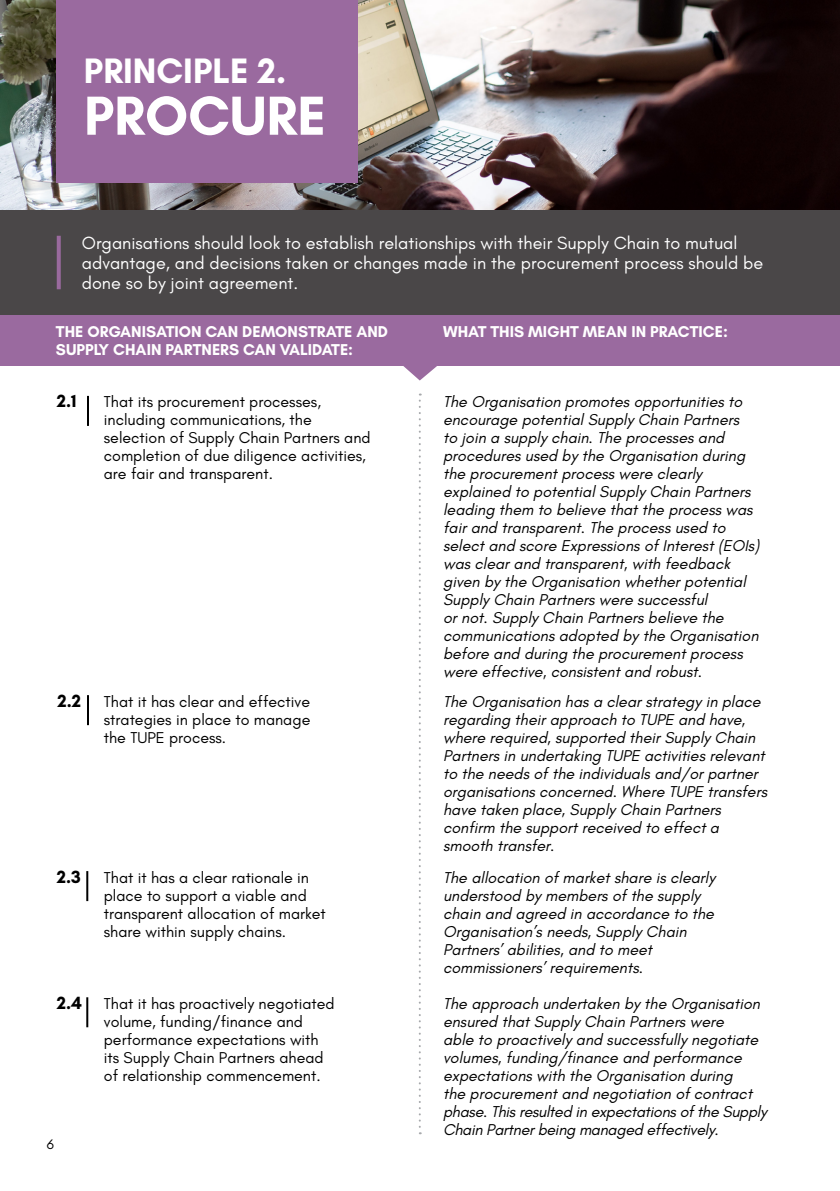
<style>
.page{position:relative;width:840px;height:1191px;background:#fff}
.page>*{position:absolute;margin:0;border:0;box-sizing:border-box;transform-origin:0 0}
.t1{font:700 56px "Glacial Indifference";color:#fff}
.t2{font:700 36px "Glacial Indifference";color:#fff}
.t3{font:18px/20px "Glacial Indifference";color:#fff}
.t4{font:700 18px "Glacial Indifference";color:#000}
.t5{font:italic 16px/18px "Glacial Indifference";color:#000}
.t6{font:16px/18px "Glacial Indifference";color:#000}
.t7{font:700 16px/18px "Glacial Indifference";color:#fff}
.t8{font:14px "Glacial Indifference";color:#000}
</style>
<div class="page">
<img style="left:0;top:0;width:839px;height:210px">
<div style="left:0;top:314px;width:839px;height:51px;background:#9a6a9f"></div>
<div style="left:57px;top:0;width:301px;height:183px;background:#9a6a9f"></div>
<svg style="left:400px;top:365px;width:39px;height:15px"></svg>
<svg style="left:418px;top:393px;width:2px;height:741px"></svg>
<hr style="left:87px;top:396px;width:2px;height:30px;background:#000">
<hr style="left:87px;top:695px;width:2px;height:30px;background:#000">
<hr style="left:86px;top:871px;width:2px;height:30px;background:#000">
<hr style="left:86px;top:997px;width:2px;height:30px;background:#000">
<div style="left:0;top:210px;width:839px;height:104px;background:#4a4748"></div>
<svg style="left:57px;top:236px;width:4px;height:53px"></svg>
<h2 class="t2" style="left:84px;top:48px;width:204px">PRINCIPLE 2.</h2>
<h1 class="t1" style="left:84px;top:81px;width:243px">PROCURE</h1>
<p class="t3" style="left:82px;top:233px;width:682px">Organisations should look to establish relationships with their Supply Chain to mutual advantage, and decisions taken or changes made in the procurement process should be done so by joint agreement.</p>
<p class="t7" style="left:56px;top:322px;width:333px">THE ORGANISATION CAN DEMONSTRATE AND<br>SUPPLY CHAIN PARTNERS CAN VALIDATE:</p>
<p class="t7" style="left:443px;top:322px;width:286px">WHAT THIS MIGHT MEAN IN PRACTICE:</p>
<p class="t4" style="left:57px;top:390px;width:21px">2.1</p>
<p class="t6" style="left:104px;top:392px;width:268px">That its procurement processes, including communications, the selection of Supply Chain Partners and completion of due diligence activities, are fair and transparent.</p>
<p class="t4" style="left:57px;top:689px;width:25px">2.2</p>
<p class="t6" style="left:104px;top:692px;width:208px;text-align:justify">That it has clear and effective strategies in place to manage the TUPE process.</p>
<p class="t4" style="left:57px;top:865px;width:26px">2.3</p>
<p class="t4" style="left:57px;top:991px;width:27px">2.4</p>
<p class="t8" style="left:47px;top:1136px;width:9px">6</p>
<p class="t6" style="left:104px;top:868px;width:223px">That it has a clear rationale in place to support a viable and transparent allocation of market share within supply chains.</p>
<p class="t6" style="left:104px;top:994px;width:232px">That it has proactively negotiated volume, funding/finance and performance expectations with its Supply Chain Partners ahead of relationship commencement.</p>
<p class="t5" style="left:443px;top:392px;width:317px">The Organisation promotes opportunities to encourage potential Supply Chain Partners<br>to join a supply chain. The processes and procedures used by the Organisation during the procurement process were clearly explained to potential Supply Chain Partners leading them to believe that the process was fair and transparent. The process used to select and score Expressions of Interest (EOIs) was clear and transparent, with feedback given by the Organisation whether potential Supply Chain Partners were successful<br>or not. Supply Chain Partners believe the communications adopted by the Organisation before and during the procurement process were effective, consistent and robust.</p>
<p class="t5" style="left:443px;top:692px;width:325px">The Organisation has a clear strategy in place regarding their approach to TUPE and have, where required, supported their Supply Chain Partners in undertaking TUPE activities relevant to the needs of the individuals and/or partner organisations concerned. Where TUPE transfers have taken place, Supply Chain Partners confirm the support received to effect a smooth transfer.</p>
<p class="t5" style="left:443px;top:868px;width:273px">The allocation of market share is clearly understood by members of the supply chain and agreed in accordance to the Organisation’s needs, Supply Chain Partners’ abilities, and to meet commissioners’ requirements.</p>
<p class="t5" style="left:443px;top:994px;width:325px">The approach undertaken by the Organisation ensured that Supply Chain Partners were<br>able to proactively and successfully negotiate volumes, funding/finance and performance expectations with the Organisation during<br>the procurement and negotiation of contract phase. This resulted in expectations of the Supply Chain Partner being managed effectively.</p>
</div>
